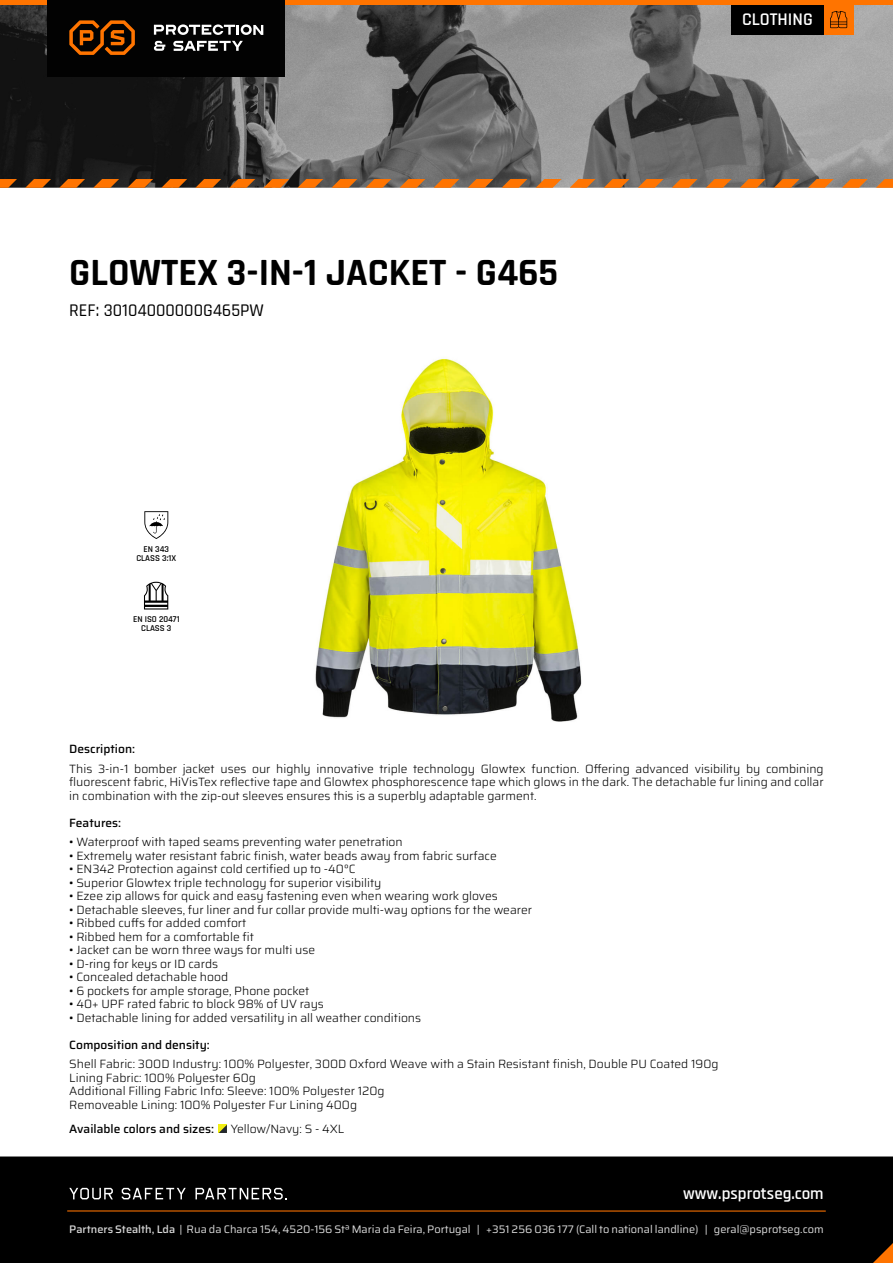
<style>
.page{position:relative;width:893px;height:1263px;background:#fff}
.page>*{position:absolute;margin:0;border:0;box-sizing:border-box;transform-origin:0 0}
.t1{font:700 39px "Rajdhani";color:#000}
.t2{font:500 18px "Rajdhani";color:#000}
.t3{font:600 18px "Rajdhani";color:#fff}
.t4{font:600 16.95px "Rajdhani";color:#fff}
.t5{font:300 12px/13.5px "Saira";color:#000;text-align:justify}
.t6{font:500 12px "Saira";color:#000}
.t7{font:10.95px "Saira";color:#dadada}
.t8{font:600 9px/9px "Rajdhani";color:#000;text-align:center}
.s1{font-weight:500}
</style>
<div class="page">
<img style="left:0;top:5px;width:893px;height:183px">
<div style="left:0;top:1156px;width:893px;height:107px;background:#000"></div>
<svg style="left:69px;top:1188px;width:44px;height:11px"></svg>
<svg style="left:122px;top:1188px;width:64px;height:11px"></svg>
<svg style="left:195px;top:1188px;width:92px;height:11px"></svg>
<hr style="left:67px;top:1210px;width:759px;height:1px;background:#ff7400">
<div style="left:0;top:0;width:893px;height:5px;background:#ff7400"></div>
<div style="left:47px;top:0;width:238px;height:76px;background:#020202"></div>
<svg style="left:154px;top:41px;width:11px;height:10px"></svg>
<svg style="left:154px;top:24px;width:109px;height:11px"></svg>
<svg style="left:173px;top:41px;width:70px;height:10px"></svg>
<svg style="left:69px;top:20px;width:66px;height:35px"></svg>
<div style="left:731px;top:5px;width:93px;height:29px;background:#000"></div>
<div style="left:824px;top:5px;width:29px;height:29px;background:#ff7400"></div>
<svg style="left:830px;top:11px;width:17px;height:17px"></svg>
<svg style="left:873px;top:1243px;width:20px;height:20px"></svg>
<svg style="left:0;top:179px;width:17px;height:9px"></svg>
<svg style="left:263px;top:179px;width:26px;height:9px"></svg>
<svg style="left:536px;top:179px;width:25px;height:9px"></svg>
<svg style="left:740px;top:179px;width:26px;height:9px"></svg>
<svg style="left:127px;top:179px;width:26px;height:9px"></svg>
<svg style="left:400px;top:179px;width:25px;height:9px"></svg>
<svg style="left:672px;top:179px;width:26px;height:9px"></svg>
<svg style="left:876px;top:179px;width:17px;height:9px"></svg>
<svg style="left:59px;top:179px;width:26px;height:9px"></svg>
<svg style="left:331px;top:179px;width:26px;height:9px"></svg>
<svg style="left:604px;top:179px;width:25px;height:9px"></svg>
<svg style="left:808px;top:179px;width:26px;height:9px"></svg>
<svg style="left:195px;top:179px;width:26px;height:9px"></svg>
<svg style="left:468px;top:179px;width:25px;height:9px"></svg>
<svg style="left:25px;top:179px;width:26px;height:9px"></svg>
<svg style="left:297px;top:179px;width:26px;height:9px"></svg>
<svg style="left:570px;top:179px;width:25px;height:9px"></svg>
<svg style="left:774px;top:179px;width:26px;height:9px"></svg>
<svg style="left:161px;top:179px;width:26px;height:9px"></svg>
<svg style="left:434px;top:179px;width:25px;height:9px"></svg>
<svg style="left:706px;top:179px;width:26px;height:9px"></svg>
<svg style="left:93px;top:179px;width:26px;height:9px"></svg>
<svg style="left:366px;top:179px;width:25px;height:9px"></svg>
<svg style="left:638px;top:179px;width:26px;height:9px"></svg>
<svg style="left:842px;top:179px;width:26px;height:9px"></svg>
<svg style="left:229px;top:179px;width:26px;height:9px"></svg>
<svg style="left:502px;top:179px;width:25px;height:9px"></svg>
<svg style="left:144px;top:511px;width:24px;height:28px"></svg>
<svg style="left:144px;top:582px;width:24px;height:27px"></svg>
<img style="left:315px;top:358px;width:267px;height:364px">
<svg style="left:219px;top:1125px;width:8px;height:8px"></svg>
<h1 class="t1" style="left:69px;top:248px;width:491px">GLOWTEX 3-IN-1 JACKET - G465</h1>
<h2 class="t2" style="left:69px;top:299px;width:196px">REF: 30104000000G465PW</h2>
<p class="t8" style="left:136px;top:545px;width:41px">EN 343<br>CLASS 3:1X</p>
<p class="t8" style="left:133px;top:615px;width:48px">EN ISO 20471<br>CLASS 3</p>
<h2 class="t3" style="left:742px;top:8px;width:72px">CLOTHING</h2>
<p class="t6" style="left:69px;top:740px;width:67px">Description:</p>
<p class="t5" style="left:69px;top:762px;width:756px">This 3-in-1 bomber jacket uses our highly innovative triple technology Glowtex function. Offering advanced visibility by combining fluorescent fabric, HiVisTex reflective tape and Glowtex phosphorescence tape which glows in the dark. The detachable fur lining and collar in combination with the zip-out sleeves ensures this is a superbly adaptable garment.</p>
<p class="t6" style="left:69px;top:813px;width:53px">Features:</p>
<p class="t5" style="left:69px;top:835px;width:335px">• Waterproof with taped seams preventing water penetration</p>
<p class="t5" style="left:69px;top:849px;width:429px">• Extremely water resistant fabric finish, water beads away from fabric surface</p>
<p class="t5" style="left:69px;top:862px;width:288px">• EN342 Protection against cold certified up to -40°C</p>
<p class="t5" style="left:69px;top:876px;width:314px">• Superior Glowtex triple technology for superior visibility</p>
<p class="t5" style="left:69px;top:889px;width:430px">• Ezee zip allows for quick and easy fastening even when wearing work gloves</p>
<p class="t5" style="left:69px;top:903px;width:464px">• Detachable sleeves, fur liner and fur collar provide multi-way options for the wearer</p>
<p class="t5" style="left:69px;top:916px;width:179px">• Ribbed cuffs for added comfort</p>
<p class="t5" style="left:69px;top:930px;width:186px">• Ribbed hem for a comfortable fit</p>
<p class="t5" style="left:69px;top:943px;width:247px">• Jacket can be worn three ways for multi use</p>
<p class="t5" style="left:69px;top:957px;width:150px">• D-ring for keys or ID cards</p>
<p class="t5" style="left:69px;top:970px;width:160px">• Concealed detachable hood</p>
<p class="t5" style="left:69px;top:984px;width:242px">• 6 pockets for ample storage, Phone pocket</p>
<p class="t5" style="left:69px;top:997px;width:256px">• 40+ UPF rated fabric to block 98% of UV rays</p>
<p class="t5" style="left:69px;top:1011px;width:353px">• Detachable lining for added versatility in all weather conditions</p>
<p class="t6" style="left:69px;top:1035px;width:142px">Composition and density:</p>
<p class="t5" style="left:69px;top:1057px;width:651px;text-align:left">Shell Fabric: 300D Industry: 100% Polyester, 300D Oxford Weave with a Stain Resistant finish, Double PU Coated 190g Lining Fabric: 100% Polyester 60g<br>Additional Filling Fabric Info: Sleeve: 100% Polyester 120g<br>Removeable Lining: 100% Polyester Fur Lining 400g</p>
<p class="t6" style="left:69px;top:1119px;width:146px">Available colors and sizes:</p>
<p class="t5" style="left:231px;top:1122px;width:115px">Yellow/Navy: S - 4XL</p>
<h3 class="t4" style="left:683px;top:1183px;width:142px">www.psprotseg.com</h3>
<p class="t7" style="left:69px;top:1221px;width:756px"><span class="s1">Partners Stealth, Lda</span> | Rua da Charca 154, 4520-156 Stª Maria da Feira, Portugal | +351 256 036 177 (Call to national landline) | geral@psprotseg.com</p>
</div>
